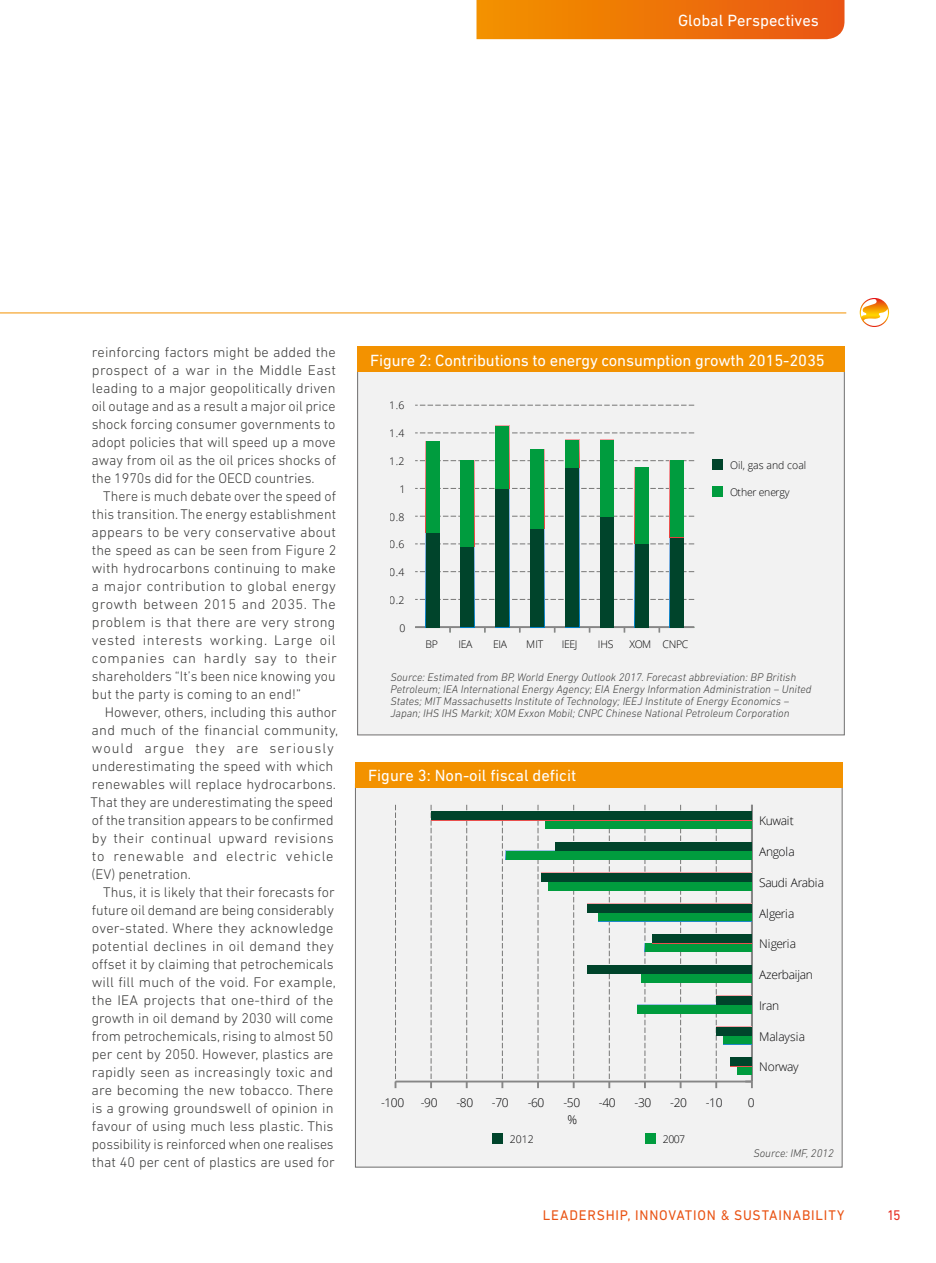
<style>
.page{position:relative;width:936px;height:1263px;background:#fff}
.page>*{position:absolute;margin:0;border:0;box-sizing:border-box;transform-origin:0 0}
.t1{font:16.5px "DIN Next LT Pro";letter-spacing:-.01em;color:#fff}
.t2{font:300 14.25px/18px "DIN Next LT Pro";letter-spacing:.005em;color:#3c3c3b;text-align:justify}
.t3{font:14.25px "DIN Next LT Pro";letter-spacing:.06em;color:#e95314}
.t4{font:14.25px "DIN Next LT Pro";color:#e63024}
.t5{font:300 12px "Open Sans";letter-spacing:-.035em;color:#010102}
.t6{font:300 12px "Open Sans";letter-spacing:.015em;color:#010102}
.t7{font:italic 300 11.25px/12px "DIN Next LT Pro";color:#3c3c3b}
.t8{font:300 10.5px "Open Sans";letter-spacing:-.02em;color:#010102}
.t9{font:300 10.5px "Open Sans";color:#010102}
</style>
<div class="page">
<svg style="left:476px;top:0;width:368px;height:39px;background:#ee7409"></svg>
<svg style="left:859px;top:298px;width:30px;height:29px"></svg>
<hr style="left:0;top:313px;width:846px;height:1px;background:#f39200">
<div style="left:357px;top:358px;width:487px;height:377px;background:#f2f2f2"></div>
<svg style="left:415px;top:599px;width:279px;height:1px"></svg>
<svg style="left:415px;top:571px;width:279px;height:1px"></svg>
<svg style="left:415px;top:544px;width:279px;height:1px"></svg>
<svg style="left:415px;top:516px;width:279px;height:1px"></svg>
<svg style="left:415px;top:488px;width:279px;height:1px"></svg>
<svg style="left:415px;top:460px;width:279px;height:1px"></svg>
<svg style="left:415px;top:433px;width:279px;height:1px"></svg>
<svg style="left:415px;top:405px;width:279px;height:1px"></svg>
<hr style="left:415px;top:626px;width:279px;height:2px;background:#868686">
<div style="left:669px;top:537px;width:14px;height:90px;background:#00442b"></div>
<div style="left:635px;top:544px;width:13px;height:83px;background:#00442b"></div>
<div style="left:600px;top:516px;width:14px;height:111px;background:#00442b"></div>
<div style="left:565px;top:468px;width:14px;height:159px;background:#00442b"></div>
<div style="left:530px;top:529px;width:14px;height:98px;background:#00442b"></div>
<div style="left:495px;top:488px;width:14px;height:139px;background:#00442b"></div>
<div style="left:460px;top:547px;width:14px;height:80px;background:#00442b"></div>
<div style="left:425px;top:533px;width:14px;height:94px;background:#00442b"></div>
<div style="left:669px;top:461px;width:14px;height:76px;background:#009c3e"></div>
<div style="left:635px;top:468px;width:13px;height:76px;background:#009c3e"></div>
<div style="left:600px;top:440px;width:14px;height:76px;background:#009c3e"></div>
<div style="left:565px;top:440px;width:14px;height:28px;background:#009c3e"></div>
<div style="left:530px;top:450px;width:14px;height:79px;background:#009c3e"></div>
<div style="left:495px;top:426px;width:14px;height:62px;background:#009c3e"></div>
<div style="left:460px;top:461px;width:14px;height:86px;background:#009c3e"></div>
<div style="left:425px;top:441px;width:14px;height:92px;background:#009c3e"></div>
<div style="left:711px;top:459px;width:11px;height:11px;background:#00442b"></div>
<div style="left:711px;top:486px;width:11px;height:11px;background:#009c3e"></div>
<div style="left:357px;top:347px;width:487px;height:25px;background:#f39200"></div>
<div style="left:355px;top:784px;width:487px;height:383px;background:#f2f2f2"></div>
<hr style="left:751px;top:805px;width:1px;height:276px;background:#868686">
<svg style="left:394px;top:805px;width:2px;height:283px"></svg>
<svg style="left:430px;top:805px;width:2px;height:283px"></svg>
<svg style="left:465px;top:805px;width:2px;height:283px"></svg>
<svg style="left:501px;top:805px;width:2px;height:283px"></svg>
<svg style="left:537px;top:805px;width:2px;height:283px"></svg>
<svg style="left:572px;top:805px;width:2px;height:283px"></svg>
<svg style="left:608px;top:805px;width:2px;height:283px"></svg>
<svg style="left:644px;top:805px;width:2px;height:283px"></svg>
<svg style="left:679px;top:805px;width:2px;height:283px"></svg>
<svg style="left:715px;top:805px;width:2px;height:283px"></svg>
<svg style="left:745px;top:1081px;width:7px;height:7px"></svg>
<hr style="left:395px;top:1080px;width:356px;height:2px;background:#868686">
<div style="left:545px;top:820px;width:206px;height:9px;background:#009c3e"></div>
<div style="left:506px;top:851px;width:245px;height:9px;background:#009c3e"></div>
<div style="left:548px;top:882px;width:203px;height:8px;background:#009c3e"></div>
<div style="left:598px;top:912px;width:153px;height:9px;background:#009c3e"></div>
<div style="left:645px;top:943px;width:106px;height:9px;background:#009c3e"></div>
<div style="left:641px;top:974px;width:110px;height:9px;background:#009c3e"></div>
<div style="left:637px;top:1005px;width:114px;height:8px;background:#009c3e"></div>
<div style="left:723px;top:1035px;width:28px;height:9px;background:#009c3e"></div>
<div style="left:737px;top:1066px;width:14px;height:9px;background:#009c3e"></div>
<div style="left:431px;top:811px;width:320px;height:9px;background:#00442b"></div>
<div style="left:556px;top:842px;width:195px;height:9px;background:#00442b"></div>
<div style="left:541px;top:873px;width:210px;height:9px;background:#00442b"></div>
<div style="left:588px;top:904px;width:163px;height:8px;background:#00442b"></div>
<div style="left:652px;top:934px;width:99px;height:9px;background:#00442b"></div>
<div style="left:588px;top:965px;width:163px;height:9px;background:#00442b"></div>
<div style="left:716px;top:996px;width:35px;height:9px;background:#00442b"></div>
<div style="left:716px;top:1027px;width:35px;height:8px;background:#00442b"></div>
<div style="left:730px;top:1057px;width:21px;height:9px;background:#00442b"></div>
<div style="left:491px;top:1133px;width:11px;height:11px;background:#00442b"></div>
<div style="left:644px;top:1133px;width:11px;height:11px;background:#009c3e"></div>
<div style="left:355px;top:762px;width:487px;height:25px;background:#f39200"></div>
<p class="t1" style="left:678px;top:11px;width:142px">Global Perspectives</p>
<p class="t2" style="left:91px;top:343px;width:246px">reinforcing factors might be added the prospect of a war in the Middle East leading to a major geopolitically driven oil outage and as a result a major oil price shock forcing consumer governments to adopt policies that will speed up a move away from oil as the oil prices shocks of the 1970s did for the OECD countries.</p>
<p class="t2" style="left:91px;top:487px;width:247px;text-indent:12px">There is much debate over the speed of this transition. The energy establishment appears to be very conservative about the speed as can be seen from Figure 2 with hydrocarbons continuing to make a major contribution to global energy growth between 2015 and 2035. The problem is that there are very strong vested interests working. Large oil companies can hardly say to their shareholders “It’s been nice knowing you but the party is coming to an end!”</p>
<p class="t2" style="left:91px;top:703px;width:249px;text-align:left;text-indent:14px">However, others, including this author and much of the financial community, would argue they are seriously underestimating the speed with which renewables will replace hydrocarbons.<br>That they are underestimating the speed of the transition appears to be confirmed by their continual upward revisions to renewable and electric vehicle (EV) penetration.</p>
<p class="t2" style="left:91px;top:883px;width:246px;text-align:left;text-indent:12px">Thus, it is likely that their forecasts for future oil demand are being considerably over-stated. Where they acknowledge potential declines in oil demand they offset it by claiming that petrochemicals will fill much of the void. For example, the IEA projects that one-third of the growth in oil demand by 2030 will come from petrochemicals, rising to almost 50 per cent by 2050. However, plastics are rapidly seen as increasingly toxic and are becoming the new tobacco. There is a growing groundswell of opinion in favour of using much less plastic. This possibility is reinforced when one realises that 40 per cent of plastics are used for</p>
<p class="t1" style="left:370px;top:350px;width:456px">Figure 2: Contributions to energy consumption growth 2015-2035</p>
<p class="t8" style="left:390px;top:398px;width:16px">1.6</p>
<p class="t8" style="left:390px;top:426px;width:16px">1.4</p>
<p class="t8" style="left:390px;top:454px;width:16px">1.2</p>
<p class="t8" style="left:399px;top:482px;width:7px">1</p>
<p class="t8" style="left:390px;top:509px;width:16px">0.8</p>
<p class="t8" style="left:390px;top:537px;width:16px">0.6</p>
<p class="t8" style="left:390px;top:565px;width:16px">0.4</p>
<p class="t8" style="left:390px;top:593px;width:16px">0.2</p>
<p class="t8" style="left:399px;top:620px;width:7px">0</p>
<p class="t8" style="left:425px;top:637px;width:14px">BP</p>
<p class="t8" style="left:458px;top:637px;width:16px">IEA</p>
<p class="t8" style="left:493px;top:637px;width:16px">EIA</p>
<p class="t8" style="left:526px;top:637px;width:19px">MIT</p>
<p class="t8" style="left:561px;top:637px;width:17px">IEEJ</p>
<p class="t8" style="left:598px;top:637px;width:17px">IHS</p>
<p class="t8" style="left:629px;top:637px;width:60px">XOM CNPC</p>
<p class="t9" style="left:730px;top:458px;width:78px">Oil, gas and coal</p>
<p class="t8" style="left:730px;top:485px;width:61px">Other energy</p>
<p class="t7" style="left:390px;top:671px;width:422px">Source: Estimated from BP, World Energy Outlook 2017. Forecast abbreviation: BP British Petroleum; IEA International Energy Agency; EIA Energy Information Administration – United States; MIT Massachusetts Institute of Technology; IEEJ Institute of Energy Economics – Japan; IHS IHS Markit; XOM Exxon Mobil; CNPC Chinese National Petroleum Corporation</p>
<p class="t1" style="left:368px;top:765px;width:210px">Figure 3: Non-oil fiscal deficit</p>
<p class="t5" style="left:759px;top:813px;width:36px">Kuwait</p>
<p class="t5" style="left:759px;top:843px;width:37px">Angola</p>
<p class="t5" style="left:759px;top:874px;width:66px">Saudi Arabia</p>
<p class="t5" style="left:759px;top:905px;width:37px">Algeria</p>
<p class="t5" style="left:759px;top:936px;width:38px">Nigeria</p>
<p class="t5" style="left:759px;top:966px;width:55px">Azerbaijan</p>
<p class="t5" style="left:759px;top:997px;width:21px">Iran</p>
<p class="t6" style="left:759px;top:1028px;width:48px">Malaysia</p>
<p class="t5" style="left:759px;top:1059px;width:41px">Norway</p>
<p class="t5" style="left:381px;top:1094px;width:25px">-100</p>
<p class="t5" style="left:421px;top:1094px;width:18px">-90</p>
<p class="t5" style="left:456px;top:1094px;width:18px">-80</p>
<p class="t5" style="left:492px;top:1094px;width:18px">-70</p>
<p class="t5" style="left:527px;top:1094px;width:18px">-60</p>
<p class="t5" style="left:563px;top:1094px;width:18px">-50</p>
<p class="t5" style="left:599px;top:1094px;width:18px">-40</p>
<p class="t5" style="left:634px;top:1094px;width:18px">-30</p>
<p class="t5" style="left:670px;top:1094px;width:18px">-20</p>
<p class="t5" style="left:705px;top:1094px;width:18px">-10</p>
<p class="t5" style="left:747px;top:1094px;width:8px">0</p>
<p class="t5" style="left:567px;top:1111px;width:11px">%</p>
<p class="t8" style="left:510px;top:1132px;width:25px">2012</p>
<p class="t8" style="left:663px;top:1132px;width:24px">2007</p>
<p class="t7" style="left:753px;top:1147px;width:82px">Source: IMF, 2012</p>
<p class="t3" style="left:543px;top:1207px;width:303px">LEADERSHIP, INNOVATION &amp; SUSTAINABILITY</p>
<p class="t4" style="left:887px;top:1207px;width:15px">15</p>
</div>
